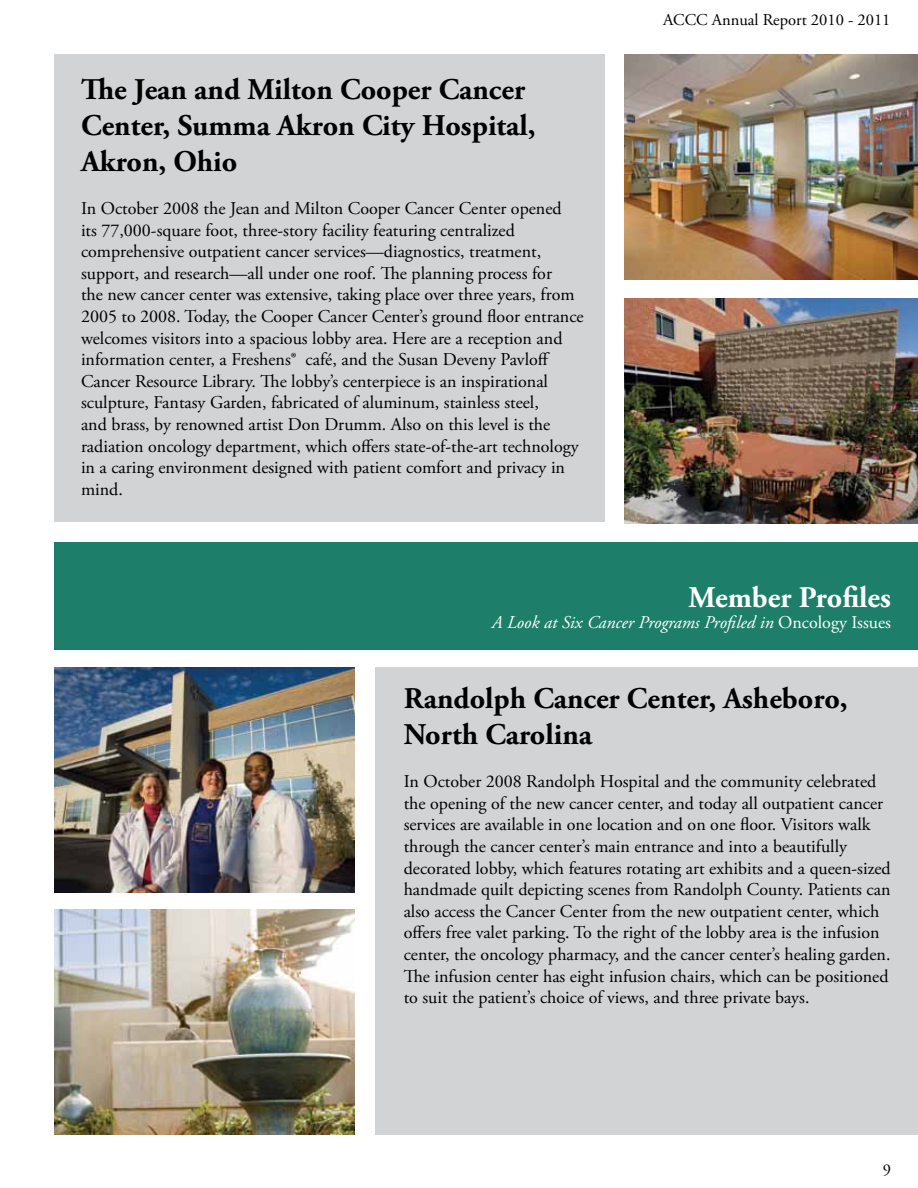
<style>
.page{position:relative;width:918px;height:1188px;background:#fff}
.page>*{position:absolute;margin:0;border:0;box-sizing:border-box;transform-origin:0 0}
.t1{font:700 30px/36px "Adobe Garamond Pro";color:#000}
.t2{font:700 30px "Adobe Garamond Pro";color:#fff}
.t3{font:18px/21.6px "Adobe Garamond Pro";color:#000}
.t4{font:italic 18px "Adobe Garamond Pro";color:#fff}
.t5{font:16.5px "Adobe Garamond Pro";color:#000}
.s1{font-style:normal}
</style>
<div class="page">
<img style="left:624px;top:299px;width:294px;height:224px">
<div style="left:55px;top:542px;width:863px;height:108px;background:#1d7f6a"></div>
<img style="left:624px;top:55px;width:294px;height:225px">
<div style="left:375px;top:667px;width:543px;height:467px;background:#d1d3d4"></div>
<div style="left:55px;top:55px;width:550px;height:467px;background:#d1d3d4"></div>
<img style="left:54px;top:667px;width:300px;height:225px">
<img style="left:55px;top:909px;width:299px;height:225px">
<h1 class="t1" style="left:81px;top:72px;width:456px">The Jean and Milton Cooper Cancer<br>Center, Summa Akron City Hospital,<br>Akron, Ohio</h1>
<p class="t3" style="left:81px;top:198px;width:504px">In October 2008 the Jean and Milton Cooper Cancer Center opened<br>its 77,000-square foot, three-story facility featuring centralized comprehensive outpatient cancer services—diagnostics, treatment, support, and research—all under one roof. The planning process for<br>the new cancer center was extensive, taking place over three years, from 2005 to 2008. Today, the Cooper Cancer Center’s ground floor entrance welcomes visitors into a spacious lobby area. Here are a reception and information center, a Freshens® café, and the Susan Deveny Pavloff Cancer Resource Library. The lobby’s centerpiece is an inspirational sculpture, Fantasy Garden, fabricated of aluminum, stainless steel,<br>and brass, by renowned artist Don Drumm. Also on this level is the radiation oncology department, which offers state-of-the-art technology in a caring environment designed with patient comfort and privacy in mind.</p>
<p class="t5" style="left:663px;top:10px;width:229px">ACCC Annual Report 2010 - 2011</p>
<h1 class="t2" style="left:689px;top:580px;width:204px">Member Profiles</h1>
<p class="t4" style="left:492px;top:612px;width:401px">A Look at Six Cancer Programs Profiled in <span class="s1">Oncology Issues</span></p>
<h1 class="t1" style="left:404px;top:681px;width:445px">Randolph Cancer Center, Asheboro,<br>North Carolina</h1>
<p class="t3" style="left:404px;top:771px;width:489px">In October 2008 Randolph Hospital and the community celebrated the opening of the new cancer center, and today all outpatient cancer services are available in one location and on one floor. Visitors walk through the cancer center’s main entrance and into a beautifully decorated lobby, which features rotating art exhibits and a queen-sized handmade quilt depicting scenes from Randolph County. Patients can also access the Cancer Center from the new outpatient center, which offers free valet parking. To the right of the lobby area is the infusion center, the oncology pharmacy, and the cancer center’s healing garden.<br>The infusion center has eight infusion chairs, which can be positioned to suit the patient’s choice of views, and three private bays.</p>
<p class="t5" style="left:883px;top:1160px;width:10px">9</p>
</div>
